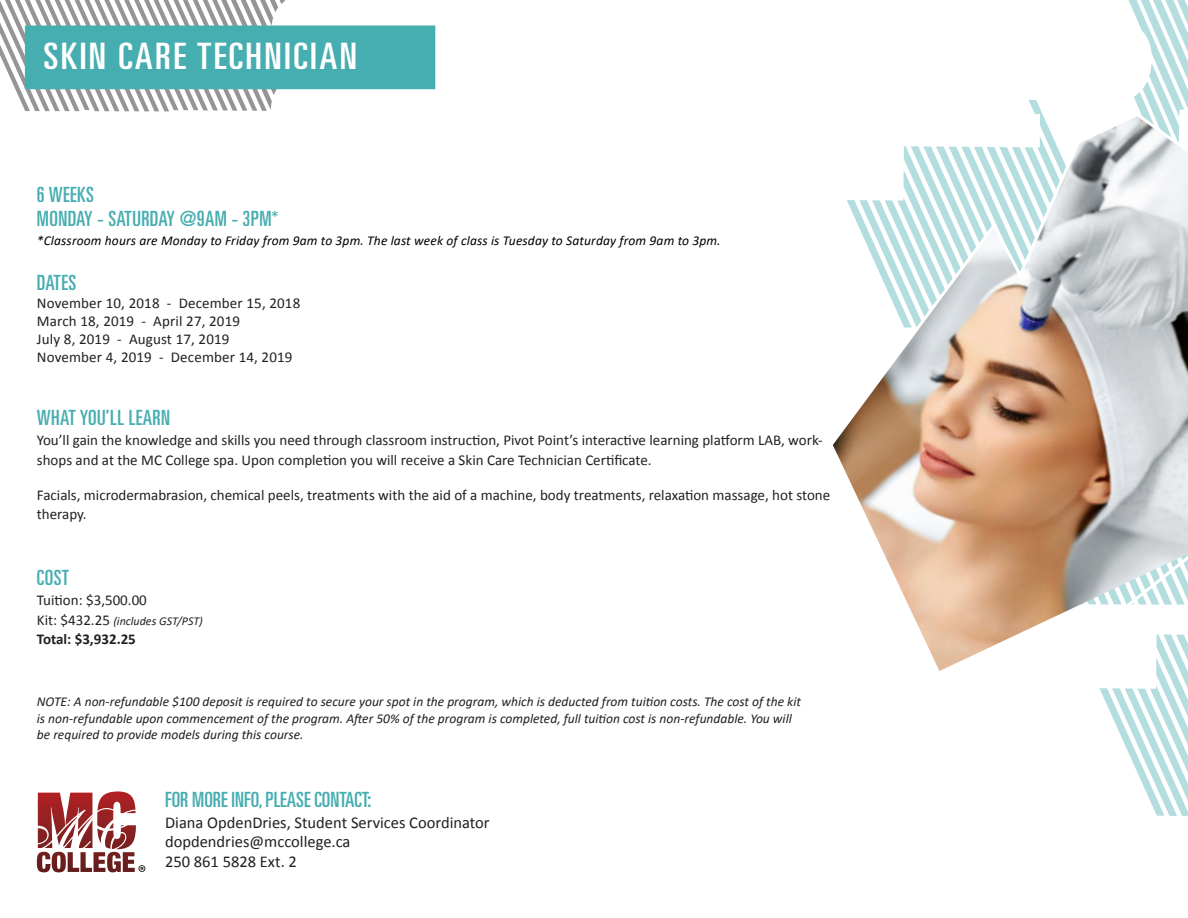
<style>
.page{position:relative;width:1188px;height:918px;background:#fff}
.page>*{position:absolute;margin:0;border:0;box-sizing:border-box;transform-origin:0 0}
.t1{font:ultra-condensed 36.45px "Univers LT Std";letter-spacing:.06em;color:#fff;scale:1.11 1}
.t2{font:ultra-condensed 21px "Univers LT Std";letter-spacing:.01em;color:#46adb0}
.t3{font:16.5px "Calibri";color:#231f20}
.t4{font:15px/19.8px "Calibri";color:#231f20}
.t5{font:700 15px "Calibri";color:#231f20}
.t6{font:italic 13.5px/16.2px "Calibri";color:#231f20}
.t7{font:italic 13.5px "Calibri";letter-spacing:.01em;color:#000}
.t8{font:italic 12px "Calibri";color:#231f20}
.s1{font-style:normal;font-size:15px}
</style>
<div class="page">
<svg style="left:1147px;top:794px;width:41px;height:22px"></svg>
<svg style="left:1128px;top:0;width:60px;height:85px"></svg>
<svg style="left:0;top:0;width:291px;height:111px"></svg>
<div style="left:25px;top:26px;width:410px;height:63px;background:#46adb0"></div>
<svg style="left:37px;top:791px;width:108px;height:81px"></svg>
<svg style="left:833px;top:85px;width:355px;height:709px"></svg>
<p class="t1" style="left:43px;top:35px;width:284px">SKIN CARE TECHNICIAN</p>
<p class="t2" style="left:37px;top:182px;width:59px">6 WEEKS</p>
<p class="t2" style="left:37px;top:206px;width:243px">MONDAY - SATURDAY @9AM - 3PM*</p>
<p class="t7" style="left:37px;top:232px;width:685px">*Classroom hours are Monday to Friday from 9am to 3pm. The last week of class is Tuesday to Saturday from 9am to 3pm.</p>
<p class="t2" style="left:37px;top:271px;width:41px">DATES</p>
<p class="t4" style="left:37px;top:294px;width:265px">November 10, 2018 - December 15, 2018</p>
<p class="t4" style="left:37px;top:312px;width:205px">March 18, 2019 - April 27, 2019</p>
<p class="t4" style="left:37px;top:330px;width:194px">July 8, 2019 - August 17, 2019</p>
<p class="t4" style="left:37px;top:348px;width:257px">November 4, 2019 - December 14, 2019</p>
<p class="t2" style="left:37px;top:406px;width:135px">WHAT YOU’LL LEARN</p>
<p class="t4" style="left:37px;top:430px;width:787px">You’ll gain the knowledge and skills you need through classroom instruction, Pivot Point’s interactive learning platform LAB, work&shy;shops and at the MC College spa. Upon completion you will receive a Skin Care Technician Certificate.</p>
<p class="t4" style="left:37px;top:485px;width:795px">Facials, microdermabrasion, chemical peels, treatments with the aid of a machine, body treatments, relaxation massage, hot stone therapy.</p>
<p class="t2" style="left:37px;top:566px;width:34px">COST</p>
<p class="t4" style="left:37px;top:590px;width:111px">Tuition: $3,500.00</p>
<p class="t8" style="left:37px;top:612px;width:168px"><span class="s1">Kit: $432.25</span> (includes GST/PST)</p>
<p class="t5" style="left:37px;top:629px;width:100px">Total: $3,932.25</p>
<p class="t6" style="left:37px;top:693px;width:766px">NOTE: A non-refundable $100 deposit is required to secure your spot in the program, which is deducted from tuition costs. The cost of the kit is non-refundable upon commencement of the program. After 50% of the program is completed, full tuition cost is non-refundable. You will be required to provide models during this course.</p>
<p class="t2" style="left:165px;top:787px;width:208px">FOR MORE INFO, PLEASE CONTACT:</p>
<p class="t3" style="left:165px;top:812px;width:326px">Diana OpdenDries, Student Services Coordinator</p>
<p class="t3" style="left:165px;top:832px;width:187px">dopdendries@mccollege.ca</p>
<p class="t3" style="left:165px;top:851px;width:133px">250 861 5828 Ext. 2</p>
</div>
